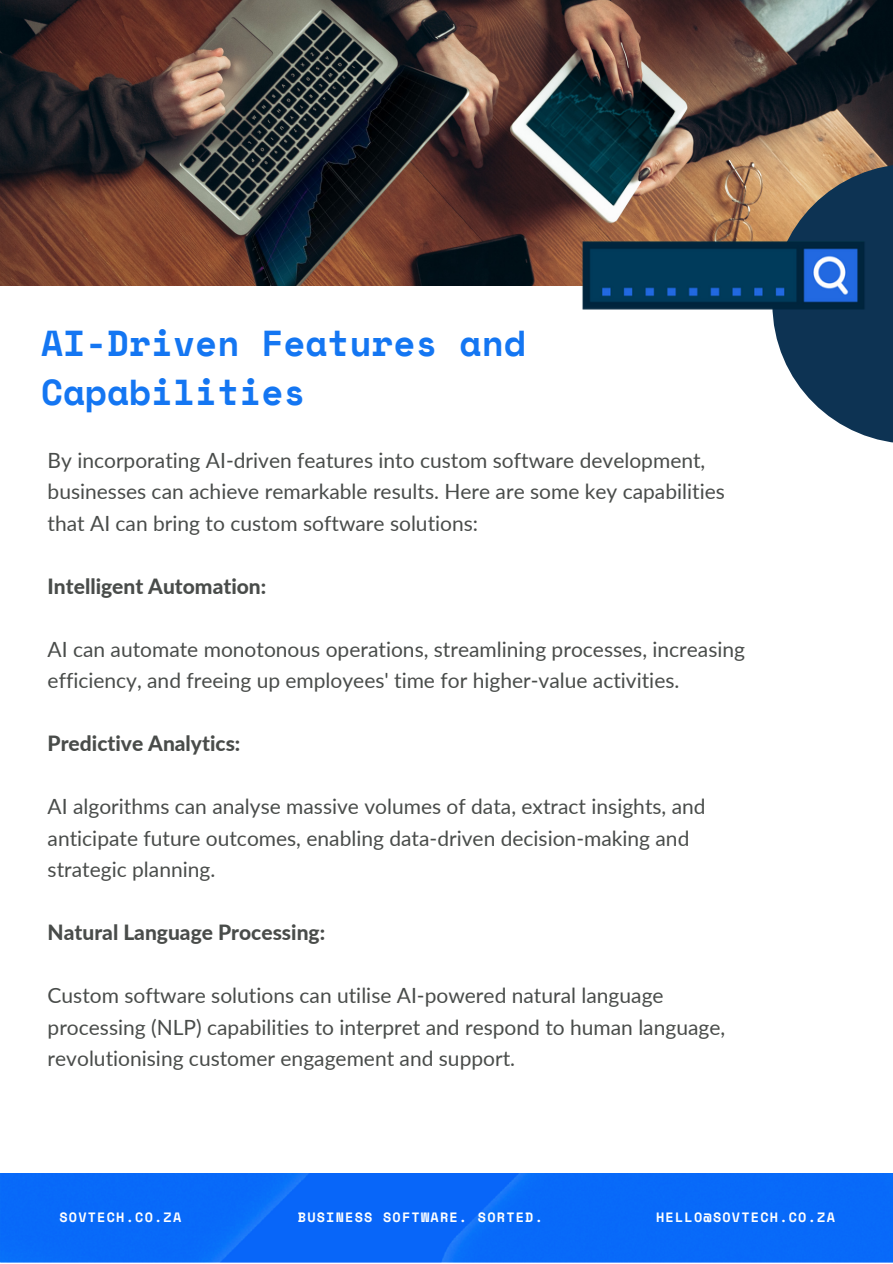
<style>
.page{position:relative;width:893px;height:1264px;background:#fff}
.page>*{position:absolute;margin:0;border:0;box-sizing:border-box;transform-origin:0 0}
.t1{font:700 36px/49.5px "Space Mono";color:#1476f2}
.t2{font:21px/31.5px "Lato";color:#494c4a}
.t3{font:800 21px "Lato";color:#494c4a}
.t4{font:700 13.5px "Space Mono";letter-spacing:.09em;color:#fff}
</style>
<div class="page">
<img style="left:0;top:0;width:892px;height:286px">
<svg style="left:772px;top:164px;width:120px;height:279px;fill:#0d3353"></svg>
<div style="left:0;top:1173px;width:892px;height:89px;background:#0869f9"></div>
<img style="left:573px;top:229px;width:301px;height:93px">
<p class="t1" style="left:41px;top:317px;width:486px">AI-Driven Features and<br>Capabilities</p>
<p class="t2" style="left:48px;top:444px;width:678px">By incorporating AI-driven features into custom software development, businesses can achieve remarkable results. Here are some key capabilities that AI can bring to custom software solutions:</p>
<p class="t3" style="left:48px;top:573px;width:220px">Intelligent Automation:</p>
<p class="t2" style="left:48px;top:633px;width:699px">AI can automate monotonous operations, streamlining processes, increasing efficiency, and freeing up employees' time for higher-value activities.</p>
<p class="t3" style="left:48px;top:730px;width:194px">Predictive Analytics:</p>
<p class="t2" style="left:48px;top:790px;width:659px">AI algorithms can analyse massive volumes of data, extract insights, and anticipate future outcomes, enabling data-driven decision-making and strategic planning.</p>
<p class="t3" style="left:48px;top:919px;width:279px">Natural Language Processing:</p>
<p class="t2" style="left:48px;top:979px;width:679px">Custom software solutions can utilise AI-powered natural language processing (NLP) capabilities to interpret and respond to human language, revolutionising customer engagement and support.</p>
<p class="t4" style="left:59px;top:1206px;width:123px">SOVTECH.CO.ZA</p>
<p class="t4" style="left:298px;top:1206px;width:246px">BUSINESS SOFTWARE. SORTED.</p>
<p class="t4" style="left:656px;top:1206px;width:180px">HELLO@SOVTECH.CO.ZA</p>
</div>
